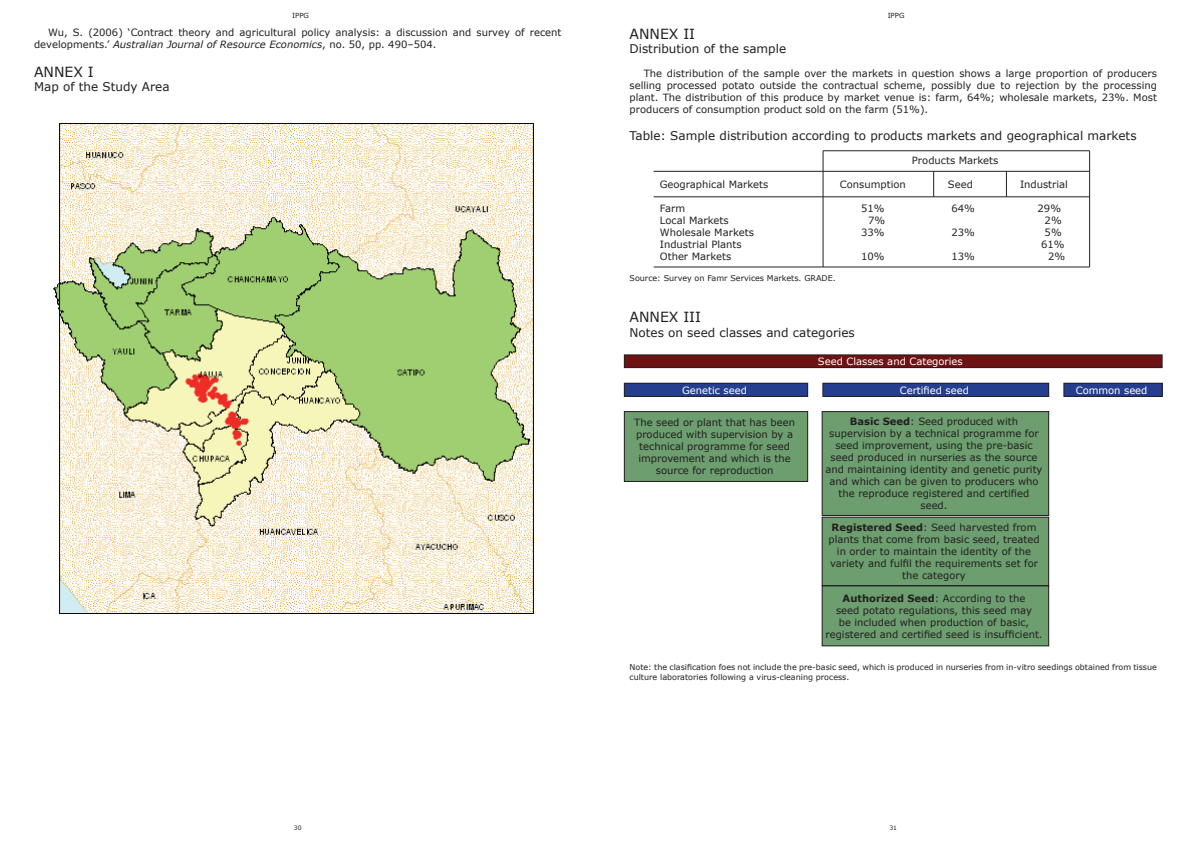
<style>
.page{position:relative;width:1191px;height:842px;background:#fff}
.page>*{position:absolute;margin:0;border:0;box-sizing:border-box;transform-origin:0 0}
.t1{font:14px "Verdana";color:#231f20}
.t2{font:12px "Verdana";color:#231f20}
.t3{font:10px/12px "Verdana";color:#231f20;text-align:center}
.t4{font:10px "Verdana";color:#fff}
.t5{font:8px/9.6px "Verdana";color:#231f20}
.t6{font:7px "Verdana";color:#231f20}
.t7{font:6px "Verdana";color:#231f20}
.s1{font-style:italic}
.s2{font-weight:700}
</style>
<div class="page">
<hr style="left:823px;top:150px;width:266px;height:1px;background:#231f20">
<hr style="left:653px;top:171px;width:436px;height:1px;background:#231f20">
<hr style="left:653px;top:196px;width:436px;height:1px;background:#231f20">
<hr style="left:653px;top:266px;width:436px;height:1px;background:#231f20">
<hr style="left:822px;top:151px;width:1px;height:116px;background:#231f20">
<hr style="left:1089px;top:151px;width:1px;height:116px;background:#231f20">
<svg style="left:933px;top:171px;width:1px;height:26px"></svg>
<svg style="left:1006px;top:171px;width:1px;height:26px"></svg>
<div style="left:624px;top:355px;width:538px;height:13px;background:#6e1313"></div>
<div style="left:624px;top:354px;width:538px;height:14px;border:1px solid #231f20"></div>
<div style="left:624px;top:383px;width:183px;height:13px;background:#253f8e"></div>
<div style="left:624px;top:383px;width:184px;height:14px;border:1px solid #231f20"></div>
<div style="left:823px;top:383px;width:225px;height:13px;background:#253f8e"></div>
<div style="left:822px;top:383px;width:227px;height:14px;border:1px solid #231f20"></div>
<div style="left:1063px;top:383px;width:99px;height:13px;background:#253f8e"></div>
<div style="left:1063px;top:383px;width:99px;height:14px;border:1px solid #231f20"></div>
<div style="left:624px;top:412px;width:183px;height:69px;background:#6c9e6f"></div>
<div style="left:624px;top:411px;width:184px;height:71px;border:1px solid #231f20"></div>
<div style="left:822px;top:412px;width:226px;height:103px;background:#6c9e6f"></div>
<div style="left:821px;top:411px;width:228px;height:105px;border:1px solid #231f20"></div>
<div style="left:822px;top:517px;width:226px;height:69px;background:#6c9e6f"></div>
<div style="left:821px;top:517px;width:228px;height:69px;border:1px solid #231f20"></div>
<div style="left:822px;top:586px;width:226px;height:60px;background:#6c9e6f"></div>
<div style="left:821px;top:585px;width:228px;height:61px;border:1px solid #231f20"></div>
<img style="left:53px;top:123px;width:481px;height:491px">
<p class="t6" style="left:292px;top:11px;width:18px">ippg</p>
<p class="t6" style="left:887px;top:11px;width:18px">ippg</p>
<p class="t3" style="left:34px;top:26px;width:529px;text-align:left;text-indent:14px">Wu, S. (2006) ‘Contract theory and agricultural policy analysis: a discussion and survey of recent developments.’ <span class="s1">Australian Journal of Resource Economics</span>, no. 50, pp. 490–504.</p>
<h1 class="t1" style="left:34px;top:63px;width:11px">ANNE</h1>
<h1 class="t1" style="left:73px;top:63px;width:20px">X I</h1>
<p class="t2" style="left:34px;top:79px;width:137px">Map of the Study Area</p>
<h1 class="t1" style="left:629px;top:25px;width:11px">ANNE</h1>
<h1 class="t1" style="left:669px;top:25px;width:21px">X II</h1>
<p class="t2" style="left:629px;top:41px;width:158px">Distribution of the sample</p>
<p class="t3" style="left:629px;top:67px;width:529px;text-align:justify;text-indent:14px">The distribution of the sample over the markets in question shows a large proportion of producers selling processed potato outside the contractual scheme, possibly due to rejection by the processing plant. The distribution of this produce by market venue is: farm, 64%; wholesale markets, 23%. Most producers of consumption product sold on the farm (51%).</p>
<p class="t2" style="left:629px;top:128px;width:508px">Table: Sample distribution according to products markets and geographical markets</p>
<p class="t3" style="left:912px;top:154px;width:88px">Products Markets</p>
<p class="t3" style="left:660px;top:178px;width:110px">Geographical Markets</p>
<p class="t3" style="left:840px;top:178px;width:67px">Consumption</p>
<p class="t3" style="left:948px;top:178px;width:26px">Seed</p>
<p class="t3" style="left:1020px;top:178px;width:50px">Industrial</p>
<p class="t3" style="left:660px;top:202px;width:27px">Farm</p>
<p class="t3" style="left:861px;top:202px;width:25px">51%</p>
<p class="t3" style="left:951px;top:202px;width:25px">64%</p>
<p class="t3" style="left:1037px;top:202px;width:25px">29%</p>
<p class="t3" style="left:660px;top:214px;width:70px">Local Markets</p>
<p class="t3" style="left:868px;top:214px;width:19px">7%</p>
<p class="t3" style="left:1044px;top:214px;width:19px">2%</p>
<p class="t3" style="left:660px;top:226px;width:96px">Wholesale Markets</p>
<p class="t3" style="left:861px;top:226px;width:25px">33%</p>
<p class="t3" style="left:951px;top:226px;width:25px">23%</p>
<p class="t3" style="left:1044px;top:226px;width:19px">5%</p>
<p class="t3" style="left:660px;top:238px;width:83px">Industrial Plants</p>
<p class="t3" style="left:1041px;top:238px;width:25px">61%</p>
<p class="t3" style="left:660px;top:250px;width:73px">Other Markets</p>
<p class="t3" style="left:861px;top:250px;width:25px">10%</p>
<p class="t3" style="left:951px;top:250px;width:25px">13%</p>
<p class="t3" style="left:1048px;top:250px;width:19px">2%</p>
<p class="t5" style="left:629px;top:273px;width:208px">Source: Survey on Famr Services Markets. GRADE.</p>
<h1 class="t1" style="left:629px;top:308px;width:11px">ANNE</h1>
<h1 class="t1" style="left:669px;top:308px;width:21px">X III</h1>
<p class="t2" style="left:629px;top:325px;width:227px">Notes on seed classes and categories</p>
<p class="t4" style="left:818px;top:355px;width:146px">Seed Classes and Categories</p>
<p class="t4" style="left:682px;top:384px;width:66px">Genetic seed</p>
<p class="t4" style="left:899px;top:384px;width:71px">Certified seed</p>
<p class="t4" style="left:1075px;top:384px;width:73px">Common seed</p>
<p class="t3" style="left:634px;top:416px;width:162px">The seed or plant that has been produced with supervision by a technical programme for seed improvement and which is the source for reproduction</p>
<p class="t3" style="left:825px;top:415px;width:218px"><span class="s2">Basic Seed</span>: Seed produced with supervision by a technical programme for seed improvement, using the pre-basic seed produced in nurseries as the source and maintaining identity and genetic purity and which can be given to producers who the reproduce registered and certified seed.</p>
<p class="t3" style="left:828px;top:521px;width:213px"><span class="s2">Registered Seed</span>: Seed harvested from plants that come from basic seed, treated in order to maintain the identity of the variety and fulfil the requirements set for the category</p>
<p class="t3" style="left:825px;top:592px;width:219px"><span class="s2">Authorized Seed</span>: According to the<br>seed potato regulations, this seed may<br>be included when production of basic, registered and certified seed is insufficient.</p>
<p class="t5" style="left:629px;top:662px;width:529px">Note: the clasification foes not include the pre-basic seed, which is produced in nurseries from in-vitro seedings obtained from tissue culture laboratories following a virus-cleaning process.</p>
<p class="t7" style="left:294px;top:824px;width:9px">30</p>
<p class="t7" style="left:889px;top:824px;width:9px">31</p>
</div>
